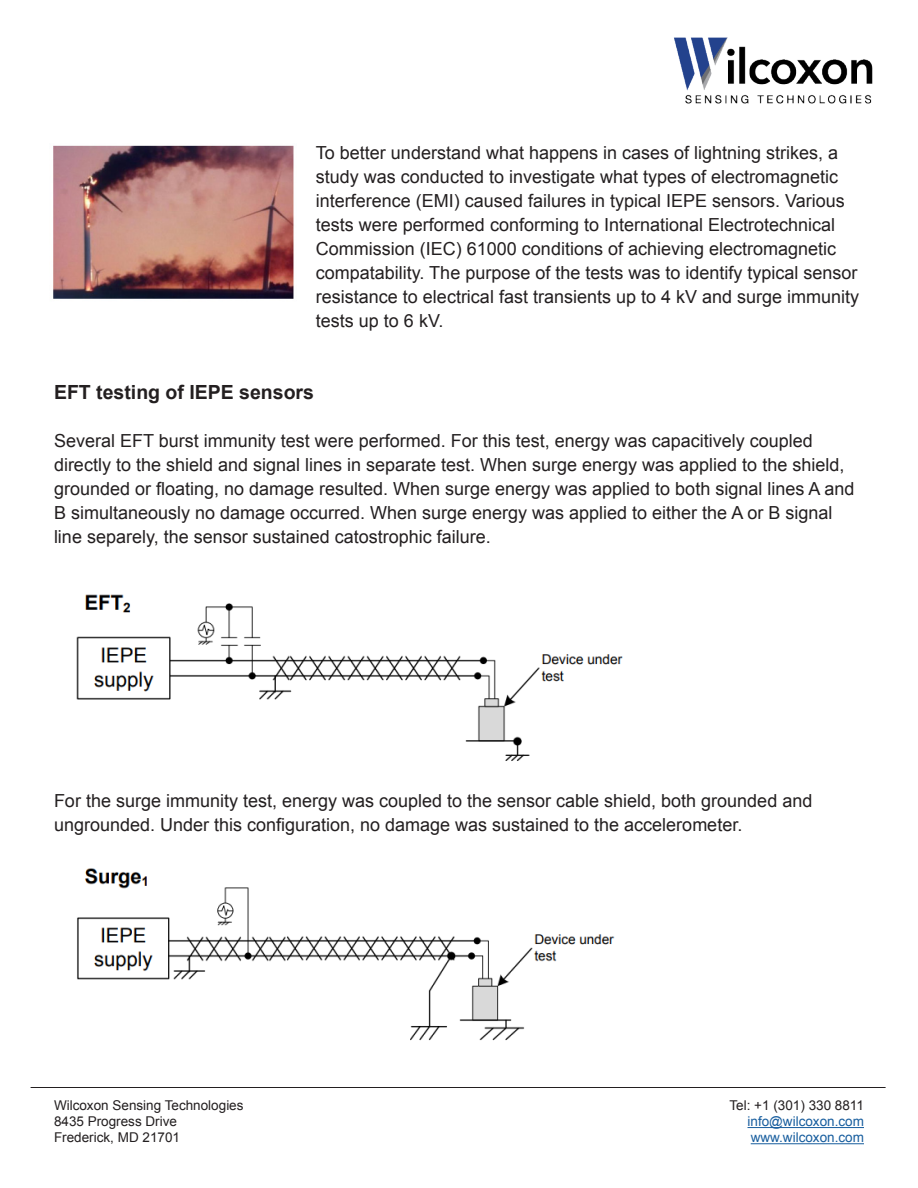
<style>
.page{position:relative;width:918px;height:1188px;background:#fff}
.page>*{position:absolute;margin:0;border:0;box-sizing:border-box;transform-origin:0 0}
.t1{font:700 19.5px "Arial";color:#231f20}
.t2{font:18px/24px "Arial";color:#231f20}
.t3{font:13.5px "Arial";color:#231f20}
.t4{font:13.5px "Arial";color:#175d9e}
</style>
<div class="page">
<img style="left:76px;top:594px;width:547px;height:167px">
<img style="left:77px;top:868px;width:538px;height:173px">
<img style="left:53px;top:145px;width:241px;height:154px">
<img style="left:674px;top:37px;width:199px;height:67px">
<hr style="left:31px;top:1087px;width:855px;height:1px;background:#231f20">
<hr style="left:748px;top:1127px;width:116px;height:1px;background:#175d9e">
<hr style="left:751px;top:1143px;width:113px;height:1px;background:#175d9e">
<p class="t2" style="left:316px;top:141px;width:545px">To better understand what happens in cases of lightning strikes, a study was conducted to investigate what types of electromagnetic interference (EMI) caused failures in typical IEPE sensors. Various tests were performed conforming to International Electrotechnical Commission (IEC) 61000 conditions of achieving electromagnetic compatability. The purpose of the tests was to identify typical sensor resistance to electrical fast transients up to 4 kV and surge immunity tests up to 6 kV.</p>
<p class="t1" style="left:54px;top:380px;width:262px">EFT testing of IEPE sensors</p>
<p class="t2" style="left:54px;top:429px;width:760px">Several EFT burst immunity test were performed. For this test, energy was capacitively coupled</p>
<p class="t2" style="left:54px;top:453px;width:792px">directly to the shield and signal lines in separate test. When surge energy was applied to the shield,</p>
<p class="t2" style="left:54px;top:477px;width:802px">grounded or floating, no damage resulted. When surge energy was applied to both signal lines A and</p>
<p class="t2" style="left:54px;top:501px;width:780px">B simultaneously no damage occurred. When surge energy was applied to either the A or B signal</p>
<p class="t2" style="left:54px;top:525px;width:438px">line separely, the sensor sustained catostrophic failure.</p>
<p class="t2" style="left:54px;top:789px;width:760px">For the surge immunity test, energy was coupled to the sensor cable shield, both grounded and</p>
<p class="t2" style="left:54px;top:813px;width:690px">ungrounded. Under this configuration, no damage was sustained to the accelerometer.</p>
<p class="t3" style="left:54px;top:1096px;width:191px">Wilcoxon Sensing Technologies</p>
<p class="t3" style="left:54px;top:1113px;width:125px">8435 Progress Drive</p>
<p class="t3" style="left:54px;top:1129px;width:128px">Frederick, MD 21701</p>
<p class="t3" style="left:730px;top:1096px;width:136px">Tel: +1 (301) 330 8811</p>
<p class="t4" style="left:748px;top:1113px;width:118px">info@wilcoxon.com</p>
<p class="t4" style="left:751px;top:1129px;width:115px">www.wilcoxon.com</p>
</div>
